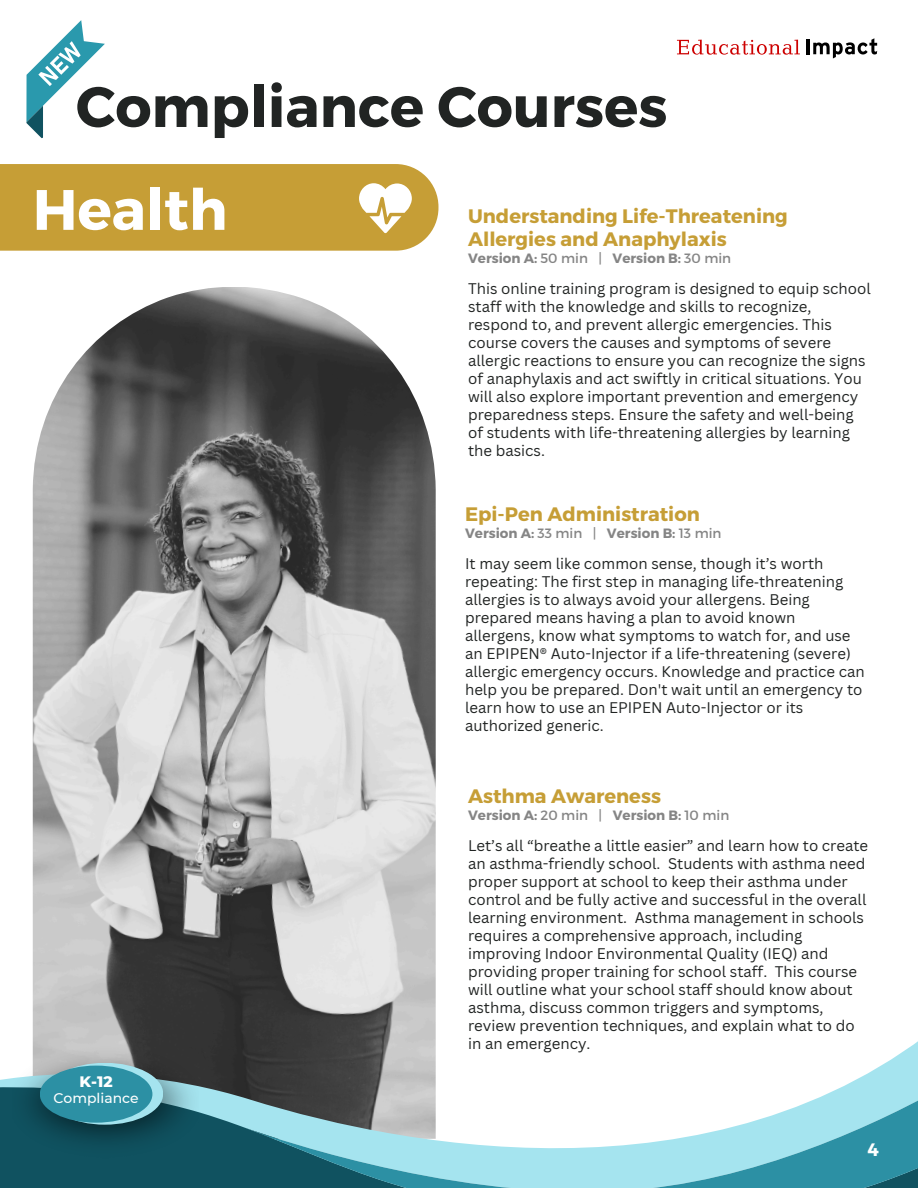
<style>
.page{position:relative;width:918px;height:1188px;background:#fff}
.page>*{position:absolute;margin:0;border:0;box-sizing:border-box;transform-origin:0 0}
.t1{font:700 56.85px "Montserrat";color:#212423}
.t2{font:700 56.85px "Montserrat";color:#fff}
.t3{font:700 19.5px/23px "Montserrat";color:#c69e36}
.t4{font:700 18px "Montserrat";color:#fff}
.t5{font:800 15.45px "Montserrat";color:#fff}
.t6{font:15px/18px "Canva Sans";color:#212423}
.t7{font:500 13.95px "Montserrat";color:#fff}
.t8{font:700 13.5px "Montserrat";color:#858585}
.s1{font-weight:400}
.s2{font-family:"Noto Sans"}
</style>
<div class="page">
<svg style="left:677px;top:40px;width:123px;height:15px"></svg>
<hr style="left:806px;top:39px;width:3px;height:15px;background:#000">
<svg style="left:813px;top:38px;width:64px;height:20px"></svg>
<svg style="left:26px;top:20px;width:79px;height:118px"></svg>
<img style="left:33px;top:287px;width:403px;height:656px">
<svg style="left:0;top:943px;width:436px;height:137px;background:#8b8b8b"></svg>
<svg style="left:0;top:1080px;width:239px;height:108px;background:#22616e"></svg>
<svg style="left:239px;top:1034px;width:679px;height:154px"></svg>
<img style="left:12px;top:1044px;width:186px;height:117px">
<svg style="left:47px;top:1063px;width:116px;height:62px"></svg>
<div style="left:40px;top:1066px;width:112px;height:57px;background:#2c90a4;border-radius:50%"></div>
<svg style="left:0;top:164px;width:438px;height:87px;background:#c9a442"></svg>
<p class="t1" style="left:76px;top:70px;width:593px">Compliance Courses</p>
<h1 class="t2" style="left:33px;top:173px;width:196px">Health</h1>
<p class="t5" style="left:80px;top:1072px;width:35px">K-12</p>
<p class="t7" style="left:54px;top:1089px;width:87px">Compliance</p>
<p class="t3" style="left:468px;top:204px;width:321px">Understanding Life-Threatening<br>Allergies and Anaphylaxis</p>
<p class="t8" style="left:468px;top:250px;width:265px">Version A: <span class="s1">50 min |</span> Version B: <span class="s1">30 min</span></p>
<h2 class="t6" style="left:468px;top:279px;width:404px">This online training program is designed to equip school staff with the knowledge and skills to recognize, respond to, and prevent allergic emergencies. This course covers the causes and symptoms of severe allergic reactions to ensure you can recognize the signs of anaphylaxis and act swiftly in critical situations. You will also explore important prevention and emergency preparedness steps. Ensure the safety and well-being of students with life-threatening allergies by learning the basics.</h2>
<p class="t3" style="left:465px;top:501px;width:236px">Epi-Pen Administration</p>
<p class="t8" style="left:465px;top:524px;width:258px">Version A: <span class="s1">33 min |</span> Version B: <span class="s1">13 min</span></p>
<h2 class="t6" style="left:465px;top:554px;width:401px">It may seem like common sense, though it’s worth repeating: The first step in managing life<span class="s2">‑</span>threatening allergies is to always avoid your allergens. Being prepared means having a plan to avoid known allergens, know what symptoms to watch for, and use an EPIPEN® Auto-Injector if a life-threatening (severe) allergic emergency occurs. Knowledge and practice can help you be prepared. Don't wait until an emergency to learn how to use an EPIPEN Auto-Injector or its authorized generic.</h2>
<p class="t3" style="left:468px;top:783px;width:194px">Asthma Awareness</p>
<p class="t8" style="left:468px;top:806px;width:263px">Version A: <span class="s1">20 min |</span> Version B: <span class="s1">10 min</span></p>
<p class="t6" style="left:468px;top:836px;width:402px">Let’s all “breathe a little easier” and learn how to create an asthma-friendly school. Students with asthma need proper support at school to keep their asthma under control and be fully active and successful in the overall learning environment.</p>
<h2 class="t6" style="left:468px;top:908px;width:397px;text-indent:167px">Asthma management in schools requires a comprehensive approach, including improving Indoor Environmental Quality (IEQ) and providing proper training for school staff. This course will outline what your school staff should know about asthma, discuss common triggers and symptoms, review prevention techniques, and explain what to do in an emergency.</h2>
<h1 class="t4" style="left:867px;top:1138px;width:13px">4</h1>
</div>
